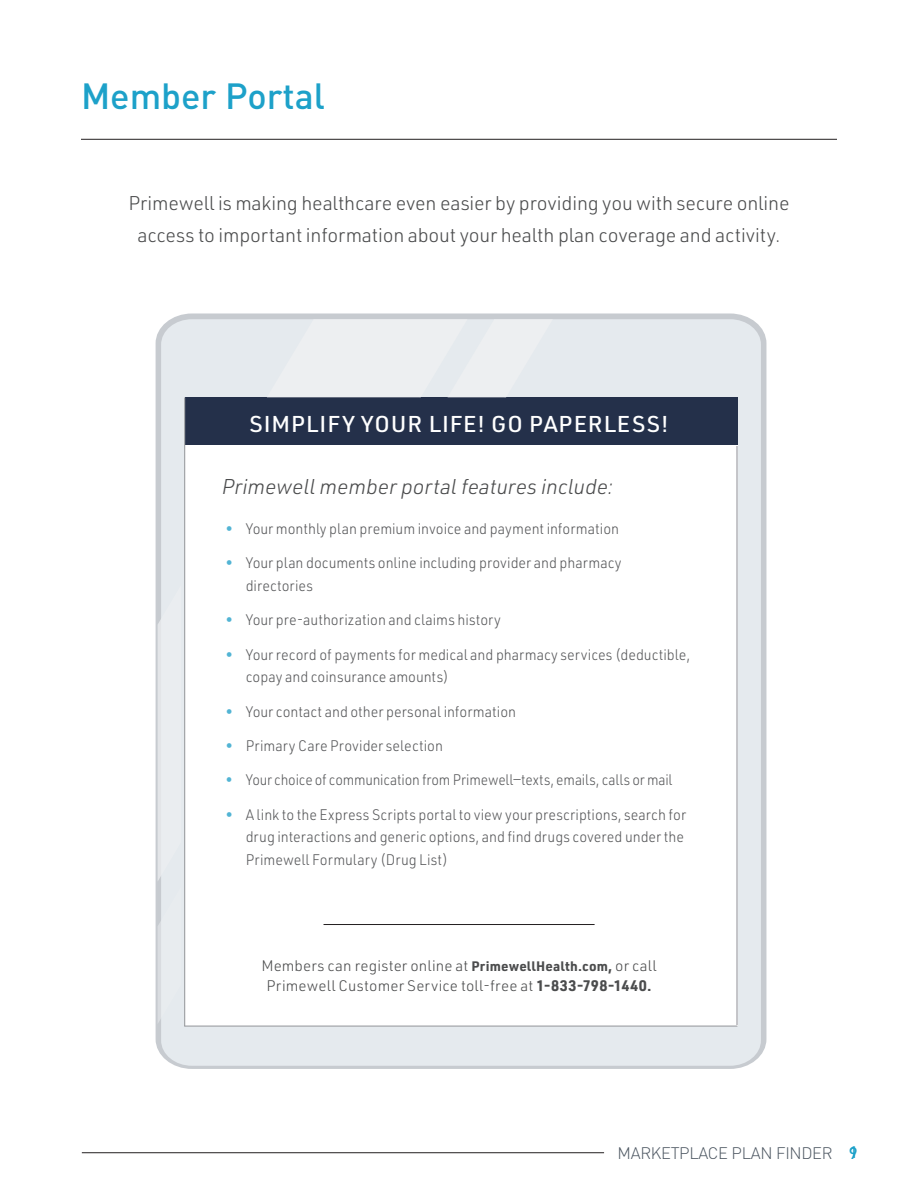
<style>
.page{position:relative;width:918px;height:1188px;background:#fff}
.page>*{position:absolute;margin:0;border:0;box-sizing:border-box;transform-origin:0 0}
.t1{font:500 36px "DINOT";color:#1da1c9}
.t2{font:500 22.5px "URWDIN";letter-spacing:.04em;color:#fff}
.t3{font:italic 300 21px "URWDIN";letter-spacing:-.005em;color:#4b4c4d}
.t4{font:300 19.5px/31.5px "URWDIN";letter-spacing:-.01em;color:#4b4c4d;text-align:center}
.t5{font:300 16.5px "DINOT";letter-spacing:-.02em;color:#4a545f}
.t6{font:300 15px/22.5px "URWDIN";color:#57585a;scale:.94 1}
.t7{font:300 15px/19.5px "URWDIN";letter-spacing:.01em;color:#4b4c4d;text-align:center}
.t8{font:300 15px "URWDIN";color:#57585a;scale:.91 1}
.s1{color:#52b4d4}
.s2{font-weight:700;font-size:13.5px}
.s3{font-weight:700}
.s4{font-weight:500;color:#1da1c9}
</style>
<div class="page">
<hr style="left:82px;top:1152px;width:522px;height:1px;background:#231f20">
<hr style="left:81px;top:139px;width:756px;height:1px;background:#231f20">
<svg style="left:156px;top:314px;width:610px;height:755px;background:#caced3"></svg>
<div style="left:161px;top:319px;width:600px;height:747px;background:#e5eaee"></div>
<div style="left:185px;top:397px;width:552px;height:629px;background:#fff"></div>
<div style="left:185px;top:397px;width:552px;height:48px;background:#24304a"></div>
<div style="left:267px;top:319px;width:286px;height:78px;background:#edeff1"></div>
<div style="left:158px;top:585px;width:23px;height:439px;background:#e9ecef"></div>
<img style="left:737px;top:447px;width:1px;height:577px">
<hr style="left:184px;top:397px;width:1px;height:629px;background:#939598">
<hr style="left:184px;top:1026px;width:553px;height:1px;background:#939598">
<hr style="left:324px;top:924px;width:271px;height:1px;background:#231f20">
<h2 class="t1" style="left:81px;top:68px;width:246px">Member Portal</h2>
<p class="t4" style="left:128px;top:187px;width:663px">Primewell is making healthcare even easier by providing you with secure online access to important information about your health plan coverage and activity.</p>
<h3 class="t2" style="left:250px;top:409px;width:420px">SIMPLIFY YOUR LIFE! GO PAPERLESS!</h3>
<p class="t3" style="left:222px;top:473px;width:393px">Primewell member portal features include:</p>
<p class="t6" style="left:226px;top:517px;width:420px"><span class="s1">•</span> Your monthly plan premium invoice and payment information</p>
<p class="t6" style="left:246px;top:551px;width:401px;text-indent:-20px"><span class="s1">•</span> Your plan documents online including provider and pharmacy directories</p>
<p class="t6" style="left:226px;top:608px;width:295px"><span class="s1">•</span> Your pre-authorization and claims history</p>
<p class="t6" style="left:246px;top:643px;width:474px;text-indent:-20px"><span class="s1">•</span> Your record of payments for medical and pharmacy services (deductible, copay and coinsurance amounts)</p>
<p class="t6" style="left:226px;top:700px;width:311px"><span class="s1">•</span> Your contact and other personal information</p>
<p class="t6" style="left:226px;top:734px;width:233px"><span class="s1">•</span> Primary Care Provider selection</p>
<p class="t8" style="left:226px;top:770px;width:493px"><span class="s1">•</span> Your choice of communication from Primewell—texts, emails, calls or mail</p>
<p class="t6" style="left:246px;top:803px;width:470px;text-indent:-20px"><span class="s1">•</span> A link to the Express Scripts portal to view your prescriptions, search for drug interactions and generic options, and find drugs covered under the<br>Primewell Formulary (Drug List)</p>
<p class="t7" style="left:261px;top:956px;width:397px">Members can register online at <span class="s2">PrimewellHealth.com,</span> or call<br>Primewell Customer Service toll-free at <span class="s3">1-833-798-1440.</span></p>
<p class="t5" style="left:618px;top:1141px;width:242px">MARKETPLACE PLAN FINDER <span class="s4">91</span></p>
</div>
